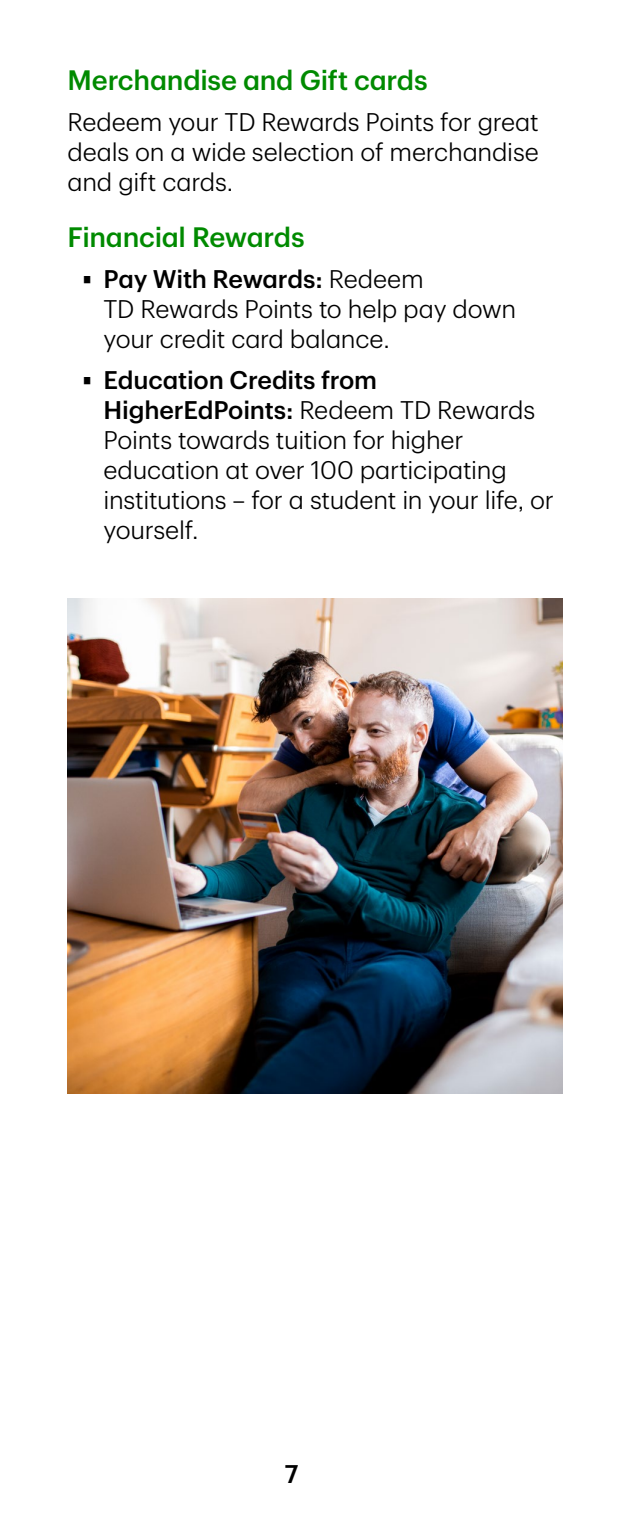
<style>
.page{position:relative;width:630px;height:1530px;background:#fff}
.page>*{position:absolute;margin:0;border:0;box-sizing:border-box;transform-origin:0 0}
.t1{font:500 27.5px "TD Graphik";letter-spacing:-.01em;color:#008a00}
.t2{font:300 25px/30px "TD Graphik";letter-spacing:-.01em;color:#000}
.t3{font:500 25px "TD Graphik";color:#000}
.s1{font-family:"Titillium";font-weight:100}
.s2{font-weight:500}
</style>
<div class="page">
<img style="left:68px;top:598px;width:494px;height:495px">
<h3 class="t1" style="left:68px;top:59px;width:362px">Merchandise and Gift cards</h3>
<p class="t2" style="left:68px;top:105px;width:473px;text-align:justify">Redeem your TD Rewards Points for great deals on a wide selection of merchandise and gift cards.</p>
<h3 class="t1" style="left:68px;top:216px;width:239px">Financial Rewards</h3>
<p class="t2" style="left:104px;top:262px;width:414px;text-indent:-22px"><span class="s1">•</span> <span class="s2">Pay With Rewards:</span> Redeem<br>TD Rewards Points to help pay down your credit card balance.</p>
<p class="t2" style="left:104px;top:363px;width:452px;text-indent:-22px"><span class="s1">•</span> <span class="s2">Education Credits from<br>HigherEdPoints:</span> Redeem TD Rewards<br>Points towards tuition for higher education at over 100 participating institutions – for a student in your life, or yourself.</p>
<p class="t3" style="left:285px;top:1455px;width:15px">7</p>
</div>
